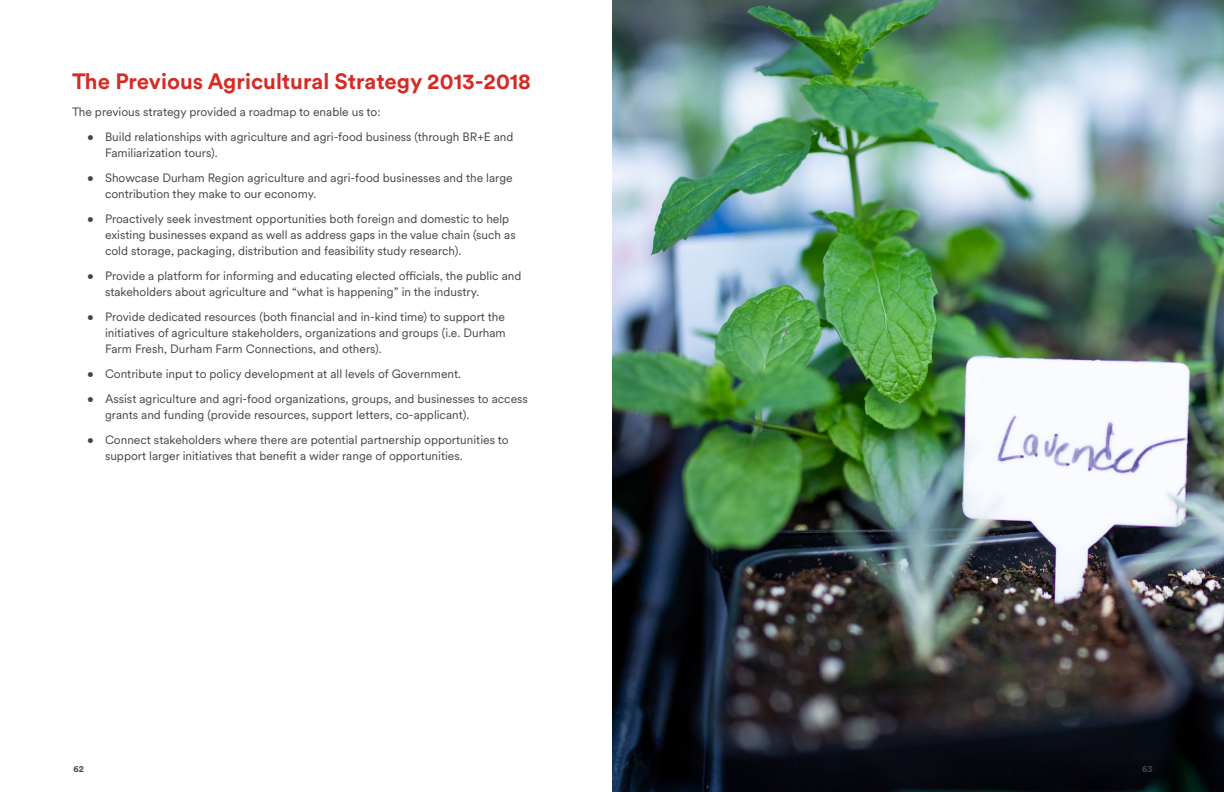
<style>
.page{position:relative;width:1224px;height:792px;background:#fff}
.page>*{position:absolute;margin:0;border:0;box-sizing:border-box;transform-origin:0 0}
.t1{font:700 22px "Circular XX";color:#d62a24}
.List_-_Bullets{font:12px/16px "Circular XX";color:#444545}
.Body__No_Rag{font:12px "Circular XX";color:#444545}
.t2{font:700 9px "Circular XX";color:#444545}
</style>
<div class="page">
<img style="left:612px;top:0;width:612px;height:792px">
<h3 class="t1" style="left:72px;top:66px;width:461px">The Previous Agricultural Strategy 2013-2018</h3>
<p class="Body__No_Rag" style="left:72px;top:104px;width:310px">The previous strategy provided a roadmap to enable us to:</p>
<p class="List_-_Bullets" style="left:105px;top:129px;width:410px;text-indent:-18px">• Build relationships with agriculture and agri-food business (through BR+E and<br>Familiarization tours).</p>
<p class="List_-_Bullets" style="left:105px;top:170px;width:409px;text-indent:-18px">• Showcase Durham Region agriculture and agri-food businesses and the large contribution they make to our economy.</p>
<p class="List_-_Bullets" style="left:105px;top:211px;width:412px;text-indent:-18px">• Proactively seek investment opportunities both foreign and domestic to help existing businesses expand as well as address gaps in the value chain (such as cold storage, packaging, distribution and feasibility study research).</p>
<p class="List_-_Bullets" style="left:105px;top:268px;width:418px;text-indent:-18px">• Provide a platform for informing and educating elected officials, the public and stakeholders about agriculture and “what is happening” in the industry.</p>
<p class="List_-_Bullets" style="left:105px;top:309px;width:402px;text-align:justify;text-indent:-18px">• Provide dedicated resources (both financial and in-kind time) to support the initiatives of agriculture stakeholders, organizations and groups (i.e. Durham Farm Fresh, Durham Farm Connections, and others).</p>
<p class="List_-_Bullets" style="left:87px;top:366px;width:376px">• Contribute input to policy development at all levels of Government.</p>
<p class="List_-_Bullets" style="left:105px;top:391px;width:424px;text-indent:-18px">• Assist agriculture and agri-food organizations, groups, and businesses to access grants and funding (provide resources, support letters, co-applicant).</p>
<p class="List_-_Bullets" style="left:105px;top:432px;width:405px;text-indent:-18px">• Connect stakeholders where there are potential partnership opportunities to support larger initiatives that benefit a wider range of opportunities.</p>
<p class="t2" style="left:73px;top:762px;width:12px">62</p>
<p class="t2" style="left:1142px;top:762px;width:12px">63</p>
</div>
